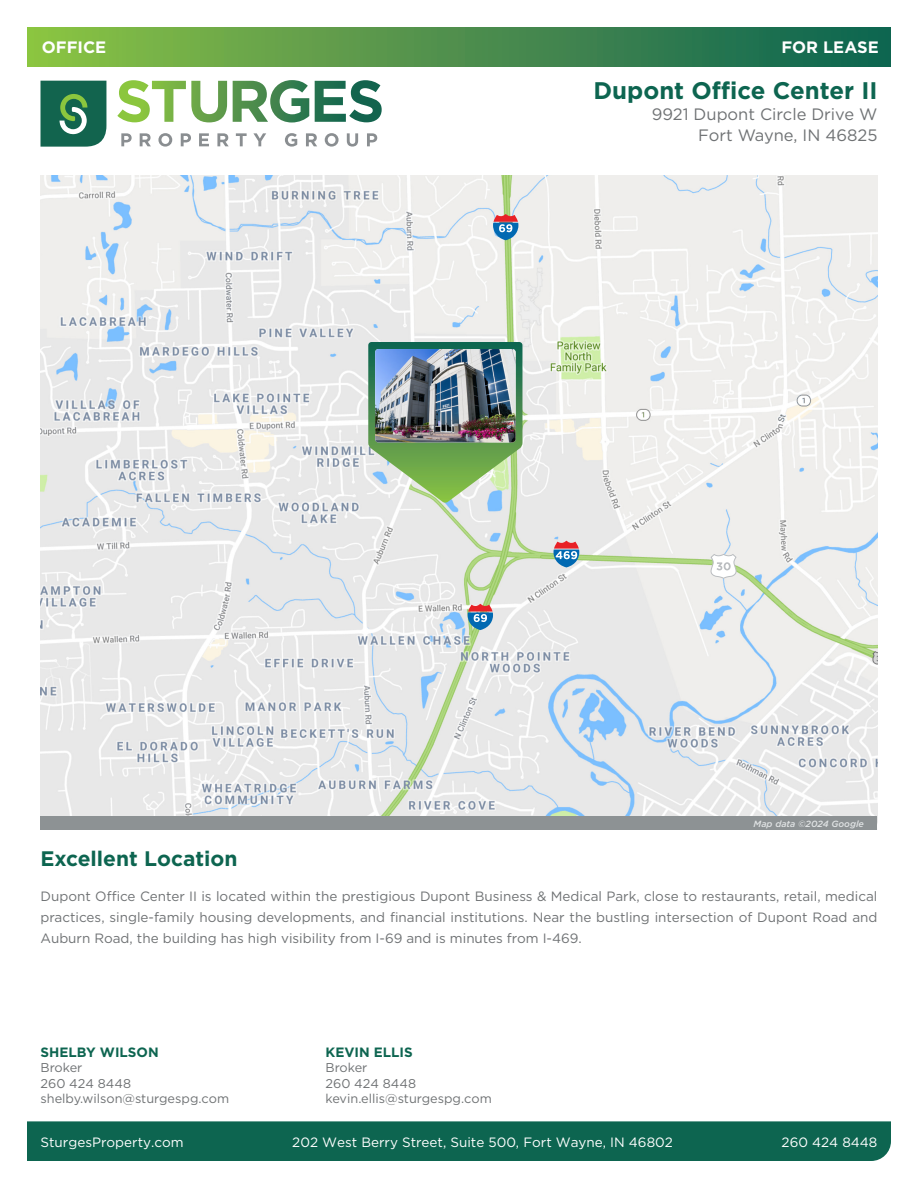
<style>
.page{position:relative;width:918px;height:1188px;background:#fff}
.page>*{position:absolute;margin:0;border:0;box-sizing:border-box;transform-origin:0 0}
.t1{font:700 24px "Gotham";color:#0d6550}
.Copy_-_Secondary_Paragraph{font:700 21px "Gotham";color:#0d6550}
.t2{font:16.5px/21px "Gotham";color:#6f7274;text-align:right}
.t3{font:700 16.5px "Gotham";color:#fff}
.Copy_-_Secondary_Paragraph-2{font:13.5px/21px "Gotham";color:#6f7274;text-align:justify}
.t4{font:13.5px "Gotham";color:#fff}
.t5{font:700 13.5px "Gotham";color:#0d6550}
.t6{font:12.75px/15.3px "Gotham";color:#6f7274}
.t7{font:italic 500 9px "Gotham";color:#e0e3e4}
</style>
<div class="page">
<div style="left:27px;top:1121px;width:864px;height:40px;background:#0d6550"></div>
<svg style="left:40px;top:81px;width:66px;height:66px;background:#2e775c"></svg>
<svg style="left:121px;top:133px;width:11px;height:13px"></svg>
<svg style="left:140px;top:133px;width:11px;height:13px"></svg>
<svg style="left:158px;top:133px;width:14px;height:14px"></svg>
<svg style="left:181px;top:133px;width:10px;height:13px"></svg>
<svg style="left:199px;top:133px;width:10px;height:13px"></svg>
<svg style="left:217px;top:133px;width:12px;height:13px"></svg>
<svg style="left:236px;top:133px;width:11px;height:13px"></svg>
<svg style="left:253px;top:133px;width:13px;height:13px"></svg>
<svg style="left:285px;top:133px;width:12px;height:14px"></svg>
<svg style="left:306px;top:133px;width:11px;height:13px"></svg>
<svg style="left:325px;top:133px;width:14px;height:14px"></svg>
<svg style="left:347px;top:133px;width:11px;height:14px"></svg>
<svg style="left:367px;top:133px;width:10px;height:13px"></svg>
<svg style="left:117px;top:80px;width:265px;height:43px"></svg>
<div style="left:27px;top:27px;width:864px;height:40px;background:linear-gradient(to right,#8dc145,#0d6153)"></div>
<img style="left:40px;top:176px;width:838px;height:640px">
<div style="left:40px;top:816px;width:838px;height:14px;background:#8d9294"></div>
<svg style="left:368px;top:342px;width:154px;height:161px;background:#87b481"></svg>
<img style="left:375px;top:349px;width:141px;height:93px">
<svg style="left:468px;top:604px;width:25px;height:26px"></svg>
<svg style="left:493px;top:214px;width:25px;height:26px"></svg>
<svg style="left:710px;top:553px;width:27px;height:26px"></svg>
<svg style="left:554px;top:541px;width:25px;height:26px"></svg>
<p class="t3" style="left:42px;top:37px;width:66px">OFFICE</p>
<p class="t3" style="left:781px;top:37px;width:99px">FOR LEASE</p>
<h1 class="t1" style="left:593px;top:75px;width:286px">Dupont Office Center II</h1>
<p class="t2" style="left:652px;top:104px;width:227px">9921 Dupont Circle Drive W<br>Fort Wayne, IN 46825</p>
<p class="t7" style="left:754px;top:818px;width:112px">Map data ©2024 Google</p>
<p class="Copy_-_Secondary_Paragraph" style="left:40px;top:845px;width:198px">Excellent Location</p>
<p class="Copy_-_Secondary_Paragraph-2" style="left:40px;top:885px;width:839px">Dupont Office Center II is located within the prestigious Dupont Business &amp; Medical Park, close to restaurants, retail, medical practices, single-family housing developments, and financial institutions. Near the bustling intersection of Dupont Road and Auburn Road, the building has high visibility from I-69 and is minutes from I-469.</p>
<p class="t5" style="left:40px;top:1043px;width:120px">SHELBY WILSON</p>
<p class="t6" style="left:40px;top:1060px;width:190px">Broker<br>260 424 8448 shelby.wilson@sturgespg.com</p>
<p class="t5" style="left:326px;top:1043px;width:89px">KEVIN ELLIS</p>
<p class="t6" style="left:326px;top:1060px;width:168px">Broker<br>260 424 8448 kevin.ellis@sturgespg.com</p>
<p class="t4" style="left:40px;top:1133px;width:145px">SturgesProperty.com</p>
<p class="t4" style="left:292px;top:1133px;width:382px">202 West Berry Street, Suite 500, Fort Wayne, IN 46802</p>
<p class="t4" style="left:782px;top:1133px;width:97px">260 424 8448</p>
</div>
